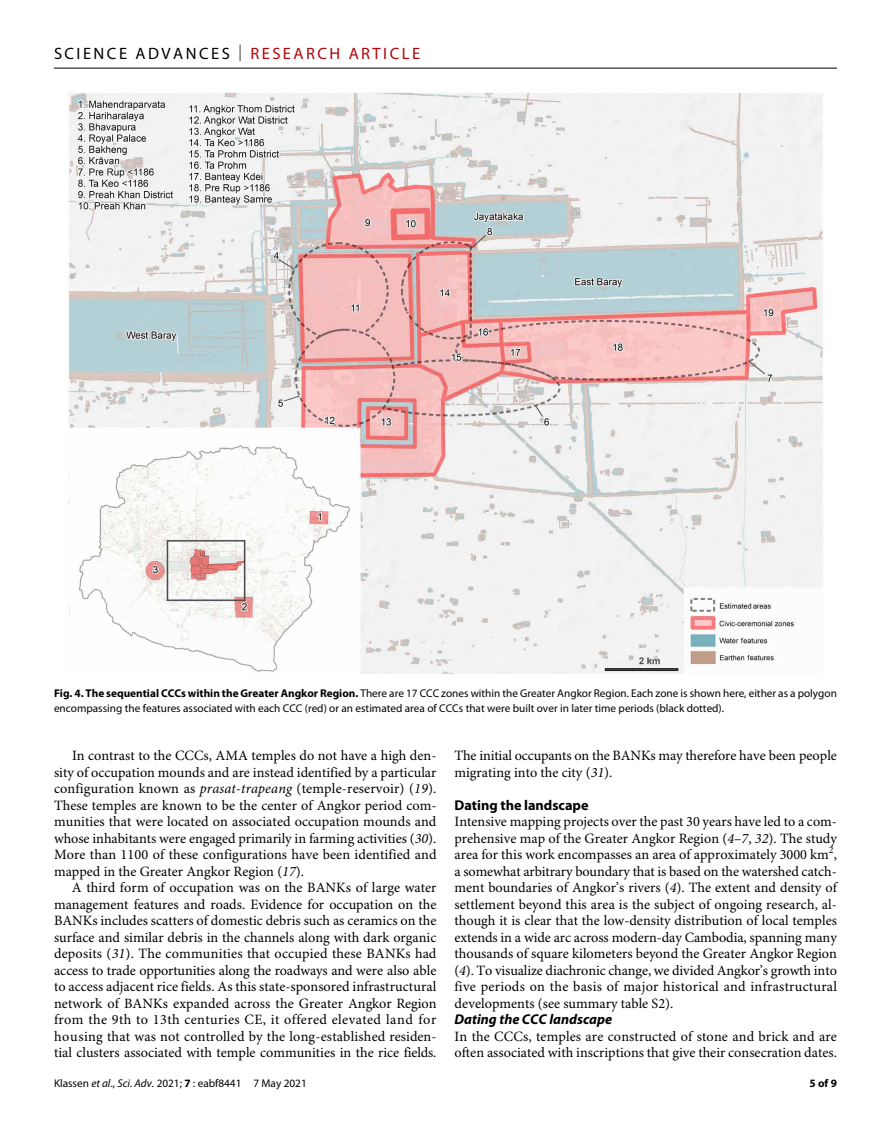
<style>
.page{position:relative;width:891px;height:1134px;background:#fff}
.page>*{position:absolute;margin:0;border:0;box-sizing:border-box;transform-origin:0 0}
.t1{font:16.5px "Myriad Pro";letter-spacing:.15em;color:#000}
.t2{font:14.25px/16.5px "Minion Pro";color:#000;text-align:justify}
.t3{font:italic 700 14.25px "Myriad Pro";color:#000}
.t4{font:700 14.25px "Myriad Pro";color:#000}
.t5{font:11.25px/15px "Myriad Pro";color:#000}
.t6{font:700 11.25px "Myriad Pro";color:#000}
.s1{font-weight:300}
.s2{color:#b10508}
.s3{font-weight:700}
.s4{font-style:italic}
</style>
<div class="page">
<hr style="left:54px;top:68px;width:783px;height:1px;background:#000">
<img style="left:68px;top:92px;width:755px;height:582px">
<p class="t1" style="left:54px;top:40px;width:368px">SCIENCE ADVANCES <span class="s1">|</span> <span class="s2">RESEARCH ARTICLE</span></p>
<p class="t5" style="left:54px;top:685px;width:784px"><span class="s3">Fig. 4. The sequential CCCs within the Greater Angkor Region.</span> There are 17 CCC zones within the Greater Angkor Region. Each zone is shown here, either as a polygon encompassing the features associated with each CCC (red) or an estimated area of CCCs that were built over in later time periods (black dotted).</p>
<p class="t2" style="left:54px;top:749px;width:384px;text-indent:18px">In contrast to the CCCs, AMA temples do not have a high den&shy;sity of occupation mounds and are instead identified by a particular configuration known as <span class="s4">prasat-trapeang</span> (temple-reservoir) (<span class="s4">19</span>).<br>These temples are known to be the center of Angkor period com&shy;munities that were located on associated occupation mounds and whose inhabitants were engaged primarily in farming activities (<span class="s4">30</span>).<br>More than 1100 of these configurations have been identified and mapped in the Greater Angkor Region (<span class="s4">17</span>).</p>
<p class="t2" style="left:54px;top:881px;width:384px;text-indent:18px">A third form of occupation was on the BANKs of large water management features and roads. Evidence for occupation on the BANKs includes scatters of domestic debris such as ceramics on the surface and similar debris in the channels along with dark organic deposits (<span class="s4">31</span>). The communities that occupied these BANKs had access to trade opportunities along the roadways and were also able to access adjacent rice fields. As this state-sponsored infrastructural network of BANKs expanded across the Greater Angkor Region from the 9th to 13th centuries CE, it offered elevated land for housing that was not controlled by the long-established residen&shy;tial clusters associated with temple communities in the rice fields.</p>
<p class="t5" style="left:54px;top:1076px;width:254px">Klassen <span class="s4">et al</span>., <span class="s4">Sci. Adv.</span> 2021; <span class="s3">7</span> : eabf8441 7 May 2021</p>
<p class="t2" style="left:454px;top:749px;width:384px">The initial occupants on the BANKs may therefore have been people migrating into the city (<span class="s4">31</span>).</p>
<p class="t4" style="left:454px;top:793px;width:136px">Dating the landscape</p>
<p class="t2" style="left:454px;top:815px;width:384px">Intensive mapping projects over the past 30 years have led to a com&shy;prehensive map of the Greater Angkor Region (<span class="s4">4</span>–<span class="s4">7</span>, <span class="s4">32</span>). The study area for this work encompasses an area of approximately 3000 km<sup>2</sup>, a somewhat arbitrary boundary that is based on the watershed catch&shy;ment boundaries of Angkor’s rivers (<span class="s4">4</span>). The extent and density of settlement beyond this area is the subject of ongoing research, al&shy;though it is clear that the low-density distribution of local temples extends in a wide arc across modern-day Cambodia, spanning many thousands of square kilometers beyond the Greater Angkor Region (<span class="s4">4</span>). To visualize diachronic change, we divided Angkor’s growth into five periods on the basis of major historical and infrastructural developments (see summary table S2).</p>
<p class="t3" style="left:455px;top:1011px;width:159px">Dating the CCC landscape</p>
<p class="t2" style="left:455px;top:1029px;width:384px">In the CCCs, temples are constructed of stone and brick and are often associated with inscriptions that give their consecration dates.</p>
<p class="t6" style="left:810px;top:1074px;width:29px">5 of 9</p>
</div>
